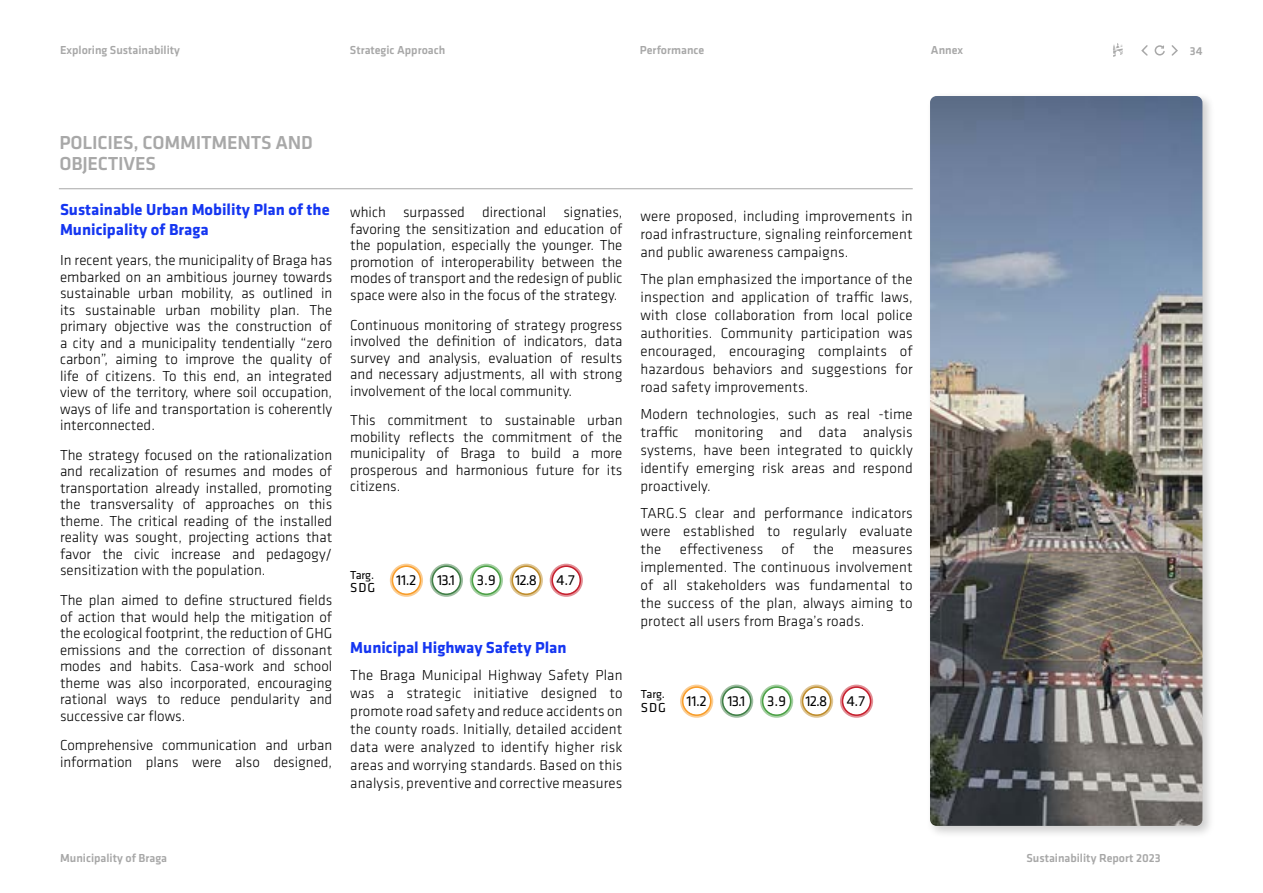
<style>
.page{position:relative;width:1263px;height:893px;background:#fff}
.page>*{position:absolute;margin:0;border:0;box-sizing:border-box;transform-origin:0 0}
.t1{font:500 19.5px/21px "Klavika";letter-spacing:-.01em;color:#a8a8a8}
.t2{font:700 16.5px/19.8px "Klavika";color:#1536f1}
.t3{font:300 15px/16.5px "Klavika";color:#000;text-align:justify}
.t4{font:15px "Klavika";letter-spacing:-.06em;color:#000}
.t5{font:13.5px "Klavika";letter-spacing:.07em;color:#000}
.t6{font:500 12px "Klavika";color:#a7a7a7}
.t7{font:12px "Klavika";color:#000}
.t8{font:500 12px "Klavika";color:#a8a8a8}
</style>
<div class="page">
<svg style="left:1141px;top:45px;width:37px;height:11px"></svg>
<svg style="left:1113px;top:43px;width:10px;height:14px"></svg>
<hr style="left:59px;top:188px;width:854px;height:1px;background:#a8a8a8">
<div style="left:926px;top:92px;width:288px;height:746px;background:#000;opacity:.2"></div>
<img style="left:930px;top:96px;width:272px;height:730px">
<div style="left:392px;top:565px;width:29px;height:30px;border:2px solid #f89d2a;border-radius:50%"></div>
<div style="left:390px;top:564px;width:33px;height:33px;border:3px solid #f89d2a;border-radius:50%"></div>
<div style="left:511px;top:565px;width:30px;height:30px;border:2px solid #bf8d2c;border-radius:50%"></div>
<div style="left:510px;top:564px;width:33px;height:33px;border:3px solid #bf8d2c;border-radius:50%"></div>
<div style="left:432px;top:565px;width:29px;height:30px;border:2px solid #407f46;border-radius:50%"></div>
<div style="left:430px;top:564px;width:33px;height:33px;border:3px solid #407f46;border-radius:50%"></div>
<div style="left:472px;top:565px;width:29px;height:30px;border:2px solid #4ca146;border-radius:50%"></div>
<div style="left:470px;top:564px;width:33px;height:33px;border:3px solid #4ca146;border-radius:50%"></div>
<div style="left:551px;top:565px;width:30px;height:30px;border:2px solid #c7212f;border-radius:50%"></div>
<div style="left:550px;top:564px;width:33px;height:33px;border:3px solid #c7212f;border-radius:50%"></div>
<div style="left:682px;top:686px;width:29px;height:30px;border:2px solid #f89d2a;border-radius:50%"></div>
<div style="left:680px;top:685px;width:33px;height:33px;border:3px solid #f89d2a;border-radius:50%"></div>
<div style="left:802px;top:686px;width:29px;height:30px;border:2px solid #bf8d2c;border-radius:50%"></div>
<div style="left:800px;top:685px;width:33px;height:33px;border:3px solid #bf8d2c;border-radius:50%"></div>
<div style="left:722px;top:686px;width:29px;height:30px;border:2px solid #407f46;border-radius:50%"></div>
<div style="left:720px;top:685px;width:33px;height:33px;border:3px solid #407f46;border-radius:50%"></div>
<div style="left:762px;top:686px;width:29px;height:30px;border:2px solid #4ca146;border-radius:50%"></div>
<div style="left:760px;top:685px;width:33px;height:33px;border:3px solid #4ca146;border-radius:50%"></div>
<div style="left:842px;top:686px;width:29px;height:30px;border:2px solid #c7212f;border-radius:50%"></div>
<div style="left:840px;top:685px;width:33px;height:33px;border:3px solid #c7212f;border-radius:50%"></div>
<p class="t6" style="left:60px;top:43px;width:122px">Exploring Sustainability</p>
<p class="t6" style="left:350px;top:43px;width:97px">Strategic Approach</p>
<p class="t6" style="left:640px;top:43px;width:66px">Performance</p>
<p class="t6" style="left:931px;top:43px;width:34px">Annex</p>
<h1 class="t1" style="left:60px;top:133px;width:255px">POLICIES, COMMITMENTS AND<br>OBJECTIVES</h1>
<p class="t2" style="left:60px;top:200px;width:271px">Sustainable Urban Mobility Plan of the<br>Municipality of Braga</p>
<p class="t3" style="left:60px;top:252px;width:274px">In recent years, the municipality of Braga has embarked on an ambitious journey towards sustainable urban mobility, as outlined in its sustainable urban mobility plan. The primary objective was the construction of a city and a municipality tendentially “zero carbon”, aiming to improve the quality of life of citizens. To this end, an integrated view of the territory, where soil occupation, ways of life and transportation is coherently interconnected.</p>
<p class="t3" style="left:60px;top:447px;width:274px">The strategy focused on the rationalization and recalization of resumes and modes of transportation already installed, promoting the transversality of approaches on this theme. The critical reading of the installed reality was sought, projecting actions that favor the civic increase and pedagogy/ sensitization with the population.</p>
<p class="t3" style="left:60px;top:592px;width:274px">The plan aimed to define structured fields of action that would help the mitigation of the ecological footprint, the reduction of GHG emissions and the correction of dissonant modes and habits. Casa-work and school theme was also incorporated, encouraging rational ways to reduce pendularity and successive car flows.</p>
<p class="t3" style="left:60px;top:737px;width:274px">Comprehensive communication and urban information plans were also designed,</p>
<p class="t3" style="left:350px;top:204px;width:274px">which surpassed directional signaties, favoring the sensitization and education of the population, especially the younger. The promotion of interoperability between the modes of transport and the redesign of public space were also in the focus of the strategy.</p>
<p class="t3" style="left:350px;top:317px;width:274px">Continuous monitoring of strategy progress involved the definition of indicators, data survey and analysis, evaluation of results and necessary adjustments, all with strong involvement of the local community.</p>
<p class="t3" style="left:350px;top:412px;width:274px">This commitment to sustainable urban mobility reflects the commitment of the municipality of Braga to build a more prosperous and harmonious future for its citizens.</p>
<p class="t7" style="left:350px;top:568px;width:25px">Targ.</p>
<p class="t5" style="left:350px;top:580px;width:27px">SDG</p>
<p class="t4" style="left:396px;top:572px;width:22px">11.2</p>
<p class="t4" style="left:437px;top:572px;width:19px">13.1</p>
<p class="t4" style="left:477px;top:572px;width:20px">3.9</p>
<p class="t4" style="left:515px;top:572px;width:23px">12.8</p>
<p class="t4" style="left:556px;top:572px;width:20px">4.7</p>
<p class="t2" style="left:350px;top:638px;width:218px">Municipal Highway Safety Plan</p>
<p class="t3" style="left:350px;top:666px;width:274px;line-height:18px">The Braga Municipal Highway Safety Plan was a strategic initiative designed to promote road safety and reduce accidents on the county roads. Initially, detailed accident data were analyzed to identify higher risk areas and worrying standards. Based on this analysis, preventive and corrective measures</p>
<p class="t3" style="left:640px;top:207px;width:274px;line-height:18px">were proposed, including improvements in road infrastructure, signaling reinforcement and public awareness campaigns.</p>
<p class="t3" style="left:640px;top:270px;width:274px;line-height:18px">The plan emphasized the importance of the inspection and application of traffic laws, with close collaboration from local police authorities. Community participation was encouraged, encouraging complaints of hazardous behaviors and suggestions for road safety improvements.</p>
<p class="t3" style="left:640px;top:405px;width:274px;line-height:18px">Modern technologies, such as real -time traffic monitoring and data analysis systems, have been integrated to quickly identify emerging risk areas and respond proactively.</p>
<p class="t3" style="left:640px;top:504px;width:274px;line-height:18px">TARG.S clear and performance indicators were established to regularly evaluate the effectiveness of the measures implemented. The continuous involvement of all stakeholders was fundamental to the success of the plan, always aiming to protect all users from Braga’s roads.</p>
<p class="t7" style="left:641px;top:688px;width:25px">Targ.</p>
<p class="t5" style="left:641px;top:700px;width:27px">SDG</p>
<p class="t4" style="left:686px;top:693px;width:22px">11.2</p>
<p class="t4" style="left:727px;top:693px;width:19px">13.1</p>
<p class="t4" style="left:767px;top:692px;width:20px">3.9</p>
<p class="t4" style="left:805px;top:693px;width:23px">12.8</p>
<p class="t4" style="left:847px;top:692px;width:20px">4.7</p>
<p class="t6" style="left:60px;top:852px;width:109px">Municipality of Braga</p>
<p class="t8" style="left:1190px;top:44px;width:14px">34</p>
<p class="t6" style="left:1026px;top:852px;width:136px">Sustainability Report 2023</p>
</div>
